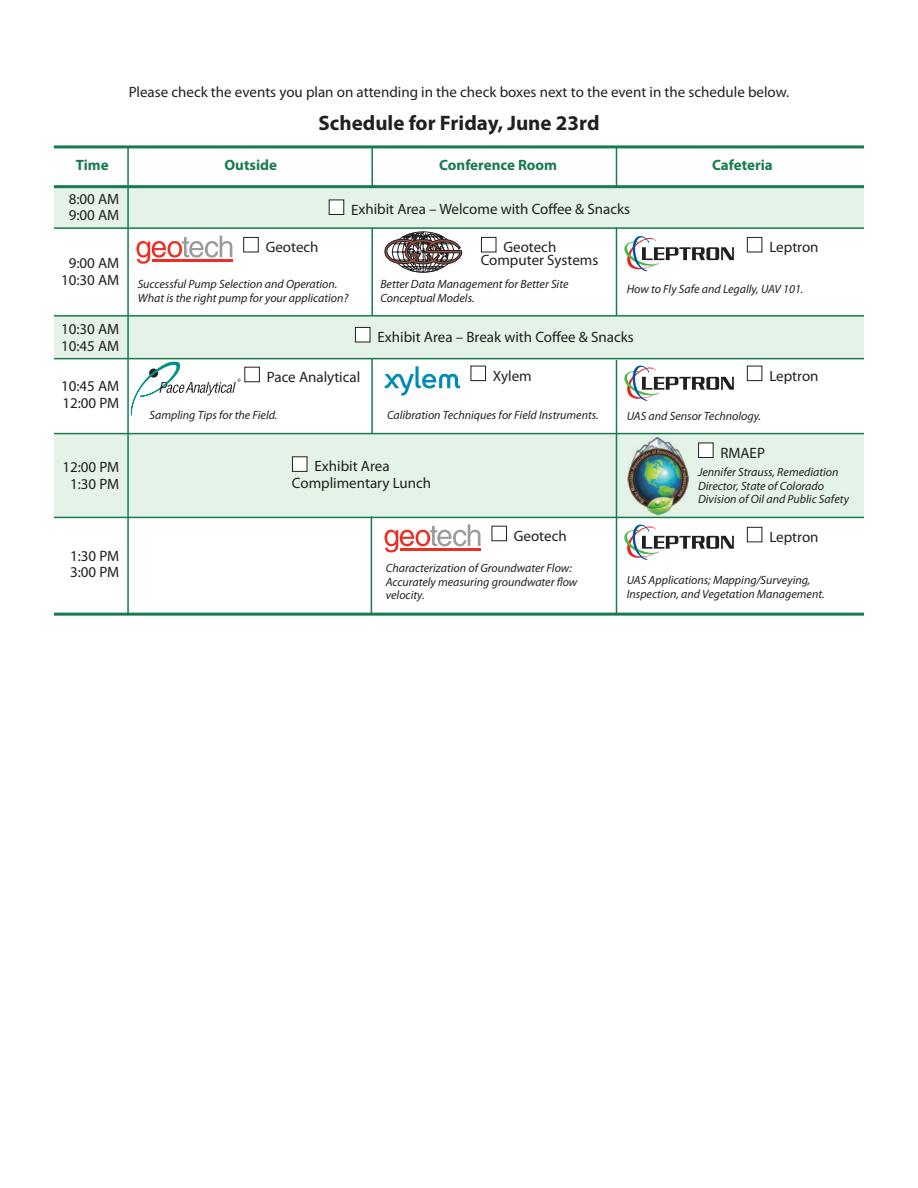
<style>
.page{position:relative;width:918px;height:1188px;background:#fff}
.page>*{position:absolute;margin:0;border:0;box-sizing:border-box;transform-origin:0 0}
.t1{font:700 21px "Myriad Pro";color:#231f20}
.t2{font:15px/16.5px "Myriad Pro";color:#231f20}
.t3{font:700 15px "Myriad Pro";color:#177b50}
.t4{font:italic 12px/13.5px "Myriad Pro";color:#231f20}
.s1{color:#fff}
</style>
<div class="page">
<div style="left:54px;top:188px;width:810px;height:40px;background:#e4f2e8"></div>
<div style="left:54px;top:317px;width:810px;height:41px;background:#e4f2e8"></div>
<div style="left:54px;top:434px;width:810px;height:83px;background:#e4f2e8"></div>
<hr style="left:54px;top:145px;width:810px;height:3px;background:#177b50">
<hr style="left:54px;top:185px;width:810px;height:3px;background:#177b50">
<hr style="left:54px;top:227px;width:810px;height:2px;background:#177b50">
<hr style="left:54px;top:315px;width:810px;height:2px;background:#177b50">
<hr style="left:54px;top:517px;width:810px;height:1px;background:#177b50">
<hr style="left:54px;top:358px;width:810px;height:1px;background:#177b50">
<hr style="left:54px;top:433px;width:810px;height:1px;background:#177b50">
<hr style="left:54px;top:613px;width:810px;height:3px;background:#177b50">
<hr style="left:371px;top:228px;width:2px;height:87px;background:#177b50">
<hr style="left:371px;top:358px;width:2px;height:75px;background:#177b50">
<hr style="left:371px;top:517px;width:1px;height:97px;background:#177b50">
<hr style="left:616px;top:227px;width:1px;height:88px;background:#177b50">
<hr style="left:616px;top:360px;width:1px;height:254px;background:#177b50">
<hr style="left:371px;top:147px;width:2px;height:40px;background:#177b50">
<hr style="left:616px;top:146px;width:1px;height:40px;background:#177b50">
<hr style="left:127px;top:147px;width:2px;height:466px;background:#177b50">
<img style="left:627px;top:438px;width:62px;height:77px">
<svg style="left:131px;top:361px;width:110px;height:55px"></svg>
<svg style="left:624px;top:236px;width:110px;height:35px"></svg>
<svg style="left:624px;top:525px;width:110px;height:35px"></svg>
<svg style="left:624px;top:366px;width:110px;height:35px"></svg>
<svg style="left:136px;top:236px;width:96px;height:28px"></svg>
<hr style="left:152px;top:260px;width:80px;height:2px;background:#ee2e22">
<svg style="left:385px;top:524px;width:95px;height:28px"></svg>
<hr style="left:400px;top:548px;width:81px;height:3px;background:#ee2e22">
<svg style="left:385px;top:366px;width:75px;height:30px"></svg>
<svg style="left:385px;top:232px;width:77px;height:41px"></svg>
<p class="t2" style="left:129px;top:85px;width:662px">Please check the events you plan on attending in the check boxes next to the event in the schedule below.</p>
<h1 class="t1" style="left:318px;top:115px;width:283px">Schedule for Friday, June 23rd</h1>
<p class="t3" style="left:76px;top:160px;width:34px">Time</p>
<p class="t3" style="left:224px;top:160px;width:54px">Outside</p>
<p class="t3" style="left:439px;top:160px;width:119px">Conference Room</p>
<p class="t3" style="left:712px;top:160px;width:62px">Cafeteria</p>
<p class="t2" style="left:69px;top:191px;width:52px">8:00 AM<br>9:00 AM</p>
<p class="t2" style="left:61px;top:256px;width:60px;text-align:center">9:00 AM<br>10:30 AM</p>
<p class="t2" style="left:61px;top:322px;width:60px">10:30 AM<br>10:45 AM</p>
<p class="t2" style="left:61px;top:379px;width:60px">10:45 AM<br>12:00 PM</p>
<p class="t2" style="left:62px;top:460px;width:58px;text-align:center">12:00 PM<br>1:30 PM</p>
<p class="t2" style="left:70px;top:548px;width:51px">1:30 PM<br>3:00 PM</p>
<p class="t2" style="left:328px;top:202px;width:303px"><span class="s1">■</span> Exhibit Area – Welcome with Coffee &amp; Snacks</p>
<p class="t2" style="left:243px;top:240px;width:77px"><span class="s1">■</span> Geotech</p>
<p class="t2" style="left:481px;top:241px;width:119px;line-height:13.5px"><span class="s1">■</span> Geotech<br>Computer Systems</p>
<p class="t4" style="left:138px;top:278px;width:212px">Successful Pump Selection and Operation.<br>What is the right pump for your application?</p>
<p class="t4" style="left:380px;top:278px;width:190px">Better Data Management for Better Site<br>Conceptual Models.</p>
<p class="t2" style="left:747px;top:240px;width:73px"><span class="s1">■</span> Leptron</p>
<p class="t4" style="left:627px;top:283px;width:178px">How to Fly Safe and Legally, UAV 101.</p>
<p class="t2" style="left:355px;top:330px;width:281px"><span class="s1">■</span> Exhibit Area – Break with Coffee &amp; Snacks</p>
<p class="t2" style="left:244px;top:370px;width:118px"><span class="s1">■</span> Pace Analytical</p>
<p class="t2" style="left:470px;top:368px;width:63px"><span class="s1">■</span> Xylem</p>
<p class="t2" style="left:747px;top:368px;width:73px"><span class="s1">■</span> Leptron</p>
<p class="t4" style="left:149px;top:409px;width:130px">Sampling Tips for the Field.</p>
<p class="t4" style="left:387px;top:409px;width:213px">Calibration Techniques for Field Instruments.</p>
<p class="t2" style="left:292px;top:459px;width:141px"><span class="s1">■</span> Exhibit Area<br>Complimentary Lunch</p>
<p class="t2" style="left:491px;top:529px;width:77px"><span class="s1">■</span> Geotech</p>
<p class="t4" style="left:386px;top:562px;width:193px">Characterization of Groundwater Flow:<br>Accurately measuring groundwater flow velocity.</p>
<p class="t4" style="left:627px;top:410px;width:136px">UAS and Sensor Technology.</p>
<p class="t2" style="left:698px;top:445px;width:69px"><span class="s1">■</span> RMAEP</p>
<p class="t4" style="left:698px;top:467px;width:152px">Jennifer Strauss, Remediation<br>Director, State of Colorado<br>Division of Oil and Public Safety</p>
<p class="t2" style="left:747px;top:530px;width:73px"><span class="s1">■</span> Leptron</p>
<p class="t4" style="left:627px;top:574px;width:200px">UAS Applications; Mapping/Surveying,<br>Inspection, and Vegetation Management.</p>
</div>
